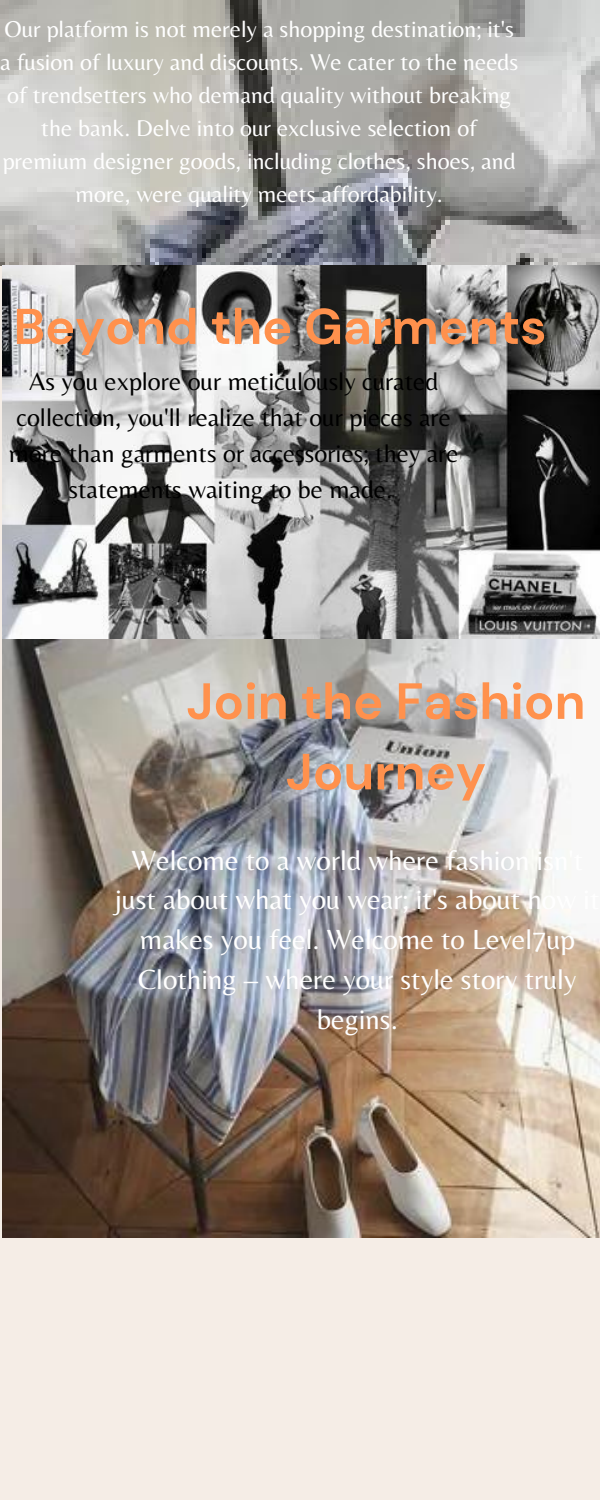
<style>
.page{position:relative;width:600px;height:1500px;background:#f5ede6}
.page>*{position:absolute;margin:0;border:0;box-sizing:border-box;transform-origin:0 0}
.t1{font:700 50.8px/70.5px "DM Sans";color:#ff914d;text-align:center}
.t2{font:700 50.1px "DM Sans";color:#ff914d}
.t3{font:28.8px/39.8px "Belleza";color:#fff;text-align:center}
.t4{font:25.8px/36px "Belleza";color:#000;text-align:center}
.t5{font:23.8px/33px "Belleza";color:#fff;text-align:center}
</style>
<div class="page">
<img style="left:0;top:0;width:600px;height:266px">
<img style="left:3px;top:265px;width:597px;height:973px">
<p class="t5" style="left:0;top:12px;width:520px">Our platform is not merely a shopping destination; it's a fusion of luxury and discounts. We cater to the needs of trendsetters who demand quality without breaking the bank. Delve into our exclusive selection of premium designer goods, including clothes, shoes, and more, were quality meets affordability.</p>
<p class="t2" style="left:14px;top:294px;width:535px">Beyond the Garments</p>
<p class="t4" style="left:9px;top:363px;width:451px">As you explore our meticulously curated collection, you'll realize that our pieces are more than garments or accessories; they are statements waiting to be made.</p>
<p class="t1" style="left:186px;top:666px;width:401px">Join the Fashion<br>Journey</p>
<p class="t3" style="left:115px;top:840px;width:486px">Welcome to a world where fashion isn't just about what you wear; it's about how it makes you feel. Welcome to Level7up<br>Clothing – where your style story truly begins.</p>
</div>
